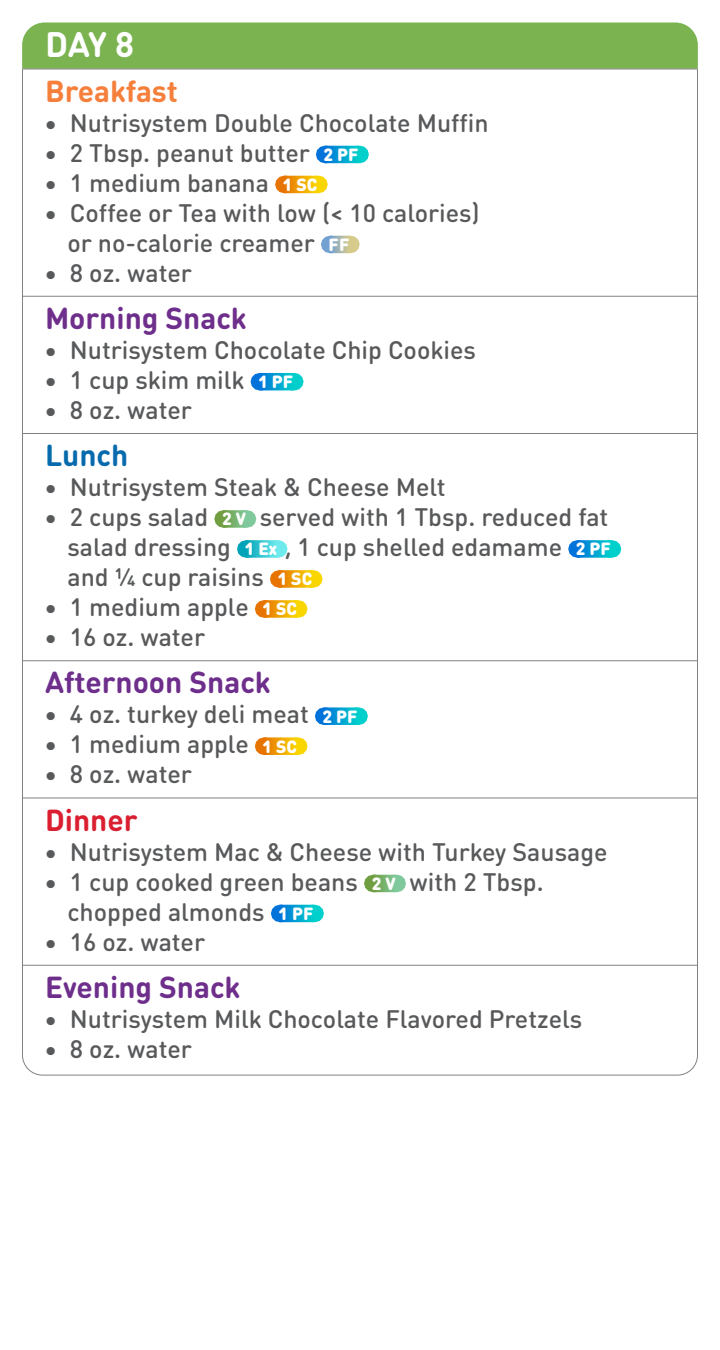
<style>
.page{position:relative;width:720px;height:1350px;background:#fff}
.page>*{position:absolute;margin:0;border:0;box-sizing:border-box;transform-origin:0 0}
.t1{font:700 35px "DIN Round OT";color:#fff}
.t2{font:700 30px "DIN Round OT";color:#6e2e8b}
.t3{font:700 30px "DIN Round OT";color:#f57f3b}
.t4{font:700 30px "DIN Round OT";color:#da1f31}
.t5{font:700 30px "DIN Round OT";color:#066aad}
.t6{font:500 25px/30px "DIN Round OT";color:#58595b}
.s1{font-weight:900;font-size:17.5px;color:#fff}
</style>
<div class="page">
<div style="left:22px;top:22px;width:676px;height:47px;background:#7bb350"></div>
<hr style="left:22px;top:69px;width:1px;height:40px;background:#808285">
<hr style="left:697px;top:69px;width:1px;height:40px;background:#808285">
<hr style="left:22px;top:69px;width:676px;height:1px;background:#808285">
<hr style="left:22px;top:102px;width:1px;height:197px;background:#808285">
<hr style="left:697px;top:102px;width:1px;height:197px;background:#808285">
<svg style="left:326px;top:146px;width:15px;height:17px"></svg>
<svg style="left:325px;top:146px;width:1px;height:17px"></svg>
<svg style="left:341px;top:146px;width:18px;height:17px"></svg>
<svg style="left:285px;top:176px;width:15px;height:17px"></svg>
<svg style="left:284px;top:176px;width:1px;height:17px"></svg>
<svg style="left:300px;top:176px;width:17px;height:17px"></svg>
<svg style="left:331px;top:236px;width:8px;height:17px"></svg>
<svg style="left:330px;top:236px;width:1px;height:17px"></svg>
<svg style="left:339px;top:236px;width:10px;height:17px"></svg>
<hr style="left:22px;top:297px;width:1px;height:39px;background:#808285">
<hr style="left:697px;top:297px;width:1px;height:39px;background:#808285">
<hr style="left:22px;top:296px;width:676px;height:1px;background:#808285">
<hr style="left:22px;top:329px;width:1px;height:107px;background:#808285">
<hr style="left:697px;top:329px;width:1px;height:107px;background:#808285">
<svg style="left:260px;top:373px;width:16px;height:17px"></svg>
<svg style="left:259px;top:373px;width:1px;height:17px"></svg>
<svg style="left:276px;top:373px;width:17px;height:17px"></svg>
<hr style="left:22px;top:434px;width:1px;height:39px;background:#808285">
<hr style="left:697px;top:434px;width:1px;height:39px;background:#808285">
<hr style="left:22px;top:433px;width:676px;height:1px;background:#808285">
<hr style="left:22px;top:466px;width:1px;height:197px;background:#808285">
<hr style="left:697px;top:466px;width:1px;height:197px;background:#808285">
<svg style="left:224px;top:510px;width:10px;height:18px"></svg>
<svg style="left:223px;top:510px;width:1px;height:18px"></svg>
<svg style="left:234px;top:510px;width:12px;height:18px"></svg>
<svg style="left:247px;top:540px;width:14px;height:18px"></svg>
<svg style="left:246px;top:540px;width:1px;height:18px"></svg>
<svg style="left:261px;top:540px;width:16px;height:18px"></svg>
<svg style="left:578px;top:540px;width:15px;height:18px"></svg>
<svg style="left:577px;top:540px;width:1px;height:18px"></svg>
<svg style="left:593px;top:540px;width:18px;height:18px"></svg>
<svg style="left:280px;top:570px;width:15px;height:18px"></svg>
<svg style="left:279px;top:570px;width:1px;height:18px"></svg>
<svg style="left:295px;top:570px;width:17px;height:18px"></svg>
<svg style="left:265px;top:600px;width:15px;height:18px"></svg>
<svg style="left:264px;top:600px;width:1px;height:18px"></svg>
<svg style="left:280px;top:600px;width:17px;height:18px"></svg>
<hr style="left:22px;top:661px;width:1px;height:40px;background:#808285">
<hr style="left:697px;top:661px;width:1px;height:40px;background:#808285">
<hr style="left:22px;top:660px;width:676px;height:1px;background:#808285">
<hr style="left:22px;top:693px;width:1px;height:108px;background:#808285">
<hr style="left:697px;top:693px;width:1px;height:108px;background:#808285">
<svg style="left:325px;top:707px;width:15px;height:18px"></svg>
<svg style="left:324px;top:707px;width:1px;height:18px"></svg>
<svg style="left:340px;top:707px;width:18px;height:18px"></svg>
<svg style="left:265px;top:737px;width:15px;height:18px"></svg>
<svg style="left:264px;top:737px;width:1px;height:18px"></svg>
<svg style="left:280px;top:737px;width:17px;height:18px"></svg>
<hr style="left:22px;top:798px;width:1px;height:40px;background:#808285">
<hr style="left:697px;top:798px;width:1px;height:40px;background:#808285">
<hr style="left:22px;top:798px;width:676px;height:1px;background:#808285">
<hr style="left:22px;top:831px;width:1px;height:137px;background:#808285">
<hr style="left:697px;top:831px;width:1px;height:137px;background:#808285">
<svg style="left:374px;top:875px;width:10px;height:17px"></svg>
<svg style="left:373px;top:875px;width:1px;height:17px"></svg>
<svg style="left:384px;top:875px;width:12px;height:17px"></svg>
<svg style="left:281px;top:905px;width:15px;height:17px"></svg>
<svg style="left:280px;top:905px;width:1px;height:17px"></svg>
<svg style="left:296px;top:905px;width:18px;height:17px"></svg>
<hr style="left:22px;top:966px;width:1px;height:39px;background:#808285">
<hr style="left:697px;top:966px;width:1px;height:39px;background:#808285">
<hr style="left:22px;top:965px;width:676px;height:1px;background:#808285">
<hr style="left:22px;top:998px;width:1px;height:47px;background:#808285">
<hr style="left:697px;top:998px;width:1px;height:47px;background:#808285">
<svg style="left:22px;top:1045px;width:676px;height:31px"></svg>
<h1 class="t1" style="left:45px;top:21px;width:91px">DAY 8</h1>
<p class="t3" style="left:45px;top:71px;width:134px">Breakfast</p>
<p class="t6" style="left:44px;top:107px;width:446px">• Nutrisystem Double Chocolate Muffin</p>
<p class="t6" style="left:44px;top:137px;width:316px">• 2 Tbsp. peanut butter <span class="s1">2 PF</span></p>
<p class="t6" style="left:44px;top:167px;width:275px">• 1 medium banana <span class="s1">1 SC</span></p>
<p class="t6" style="left:68px;top:197px;width:414px;text-indent:-23px">• Coffee or Tea with low (&lt; 10 calories) or no-calorie creamer <span class="s1">FF</span></p>
<p class="t6" style="left:44px;top:257px;width:149px">• 8 oz. water</p>
<p class="t2" style="left:45px;top:299px;width:203px">Morning Snack</p>
<p class="t6" style="left:44px;top:335px;width:433px">• Nutrisystem Chocolate Chip Cookies</p>
<p class="t6" style="left:44px;top:365px;width:251px">• 1 cup skim milk <span class="s1">1 PF</span></p>
<p class="t6" style="left:44px;top:395px;width:149px">• 8 oz. water</p>
<p class="t5" style="left:45px;top:436px;width:85px">Lunch</p>
<p class="t6" style="left:44px;top:472px;width:403px">• Nutrisystem Steak &amp; Cheese Melt</p>
<p class="t6" style="left:67px;top:502px;width:545px;text-align:justify;text-indent:-23px">• 2 cups salad <span class="s1">2 V</span> served with 1 Tbsp. reduced fat salad dressing <span class="s1">1 Ex</span> , 1 cup shelled edamame <span class="s1">2 PF </span>and 1/4 cup raisins <span class="s1">1 SC</span></p>
<p class="t6" style="left:44px;top:592px;width:255px">• 1 medium apple <span class="s1">1 SC</span></p>
<p class="t6" style="left:44px;top:622px;width:162px">• 16 oz. water</p>
<p class="t2" style="left:45px;top:663px;width:227px">Afternoon Snack</p>
<p class="t6" style="left:44px;top:699px;width:315px">• 4 oz. turkey deli meat <span class="s1">2 PF</span></p>
<p class="t6" style="left:44px;top:729px;width:255px">• 1 medium apple <span class="s1">1 SC</span></p>
<p class="t6" style="left:44px;top:759px;width:149px">• 8 oz. water</p>
<p class="t4" style="left:45px;top:800px;width:94px">Dinner</p>
<p class="t6" style="left:44px;top:836px;width:565px">• Nutrisystem Mac &amp; Cheese with Turkey Sausage</p>
<p class="t6" style="left:68px;top:866px;width:478px;text-indent:-23px">• 1 cup cooked green beans <span class="s1">2 V</span> with 2 Tbsp. chopped almonds <span class="s1">1 PF</span></p>
<p class="t6" style="left:44px;top:926px;width:162px">• 16 oz. water</p>
<p class="t2" style="left:45px;top:968px;width:197px">Evening Snack</p>
<p class="t6" style="left:44px;top:1004px;width:540px">• Nutrisystem Milk Chocolate Flavored Pretzels</p>
<p class="t6" style="left:44px;top:1034px;width:149px">• 8 oz. water</p>
</div>
